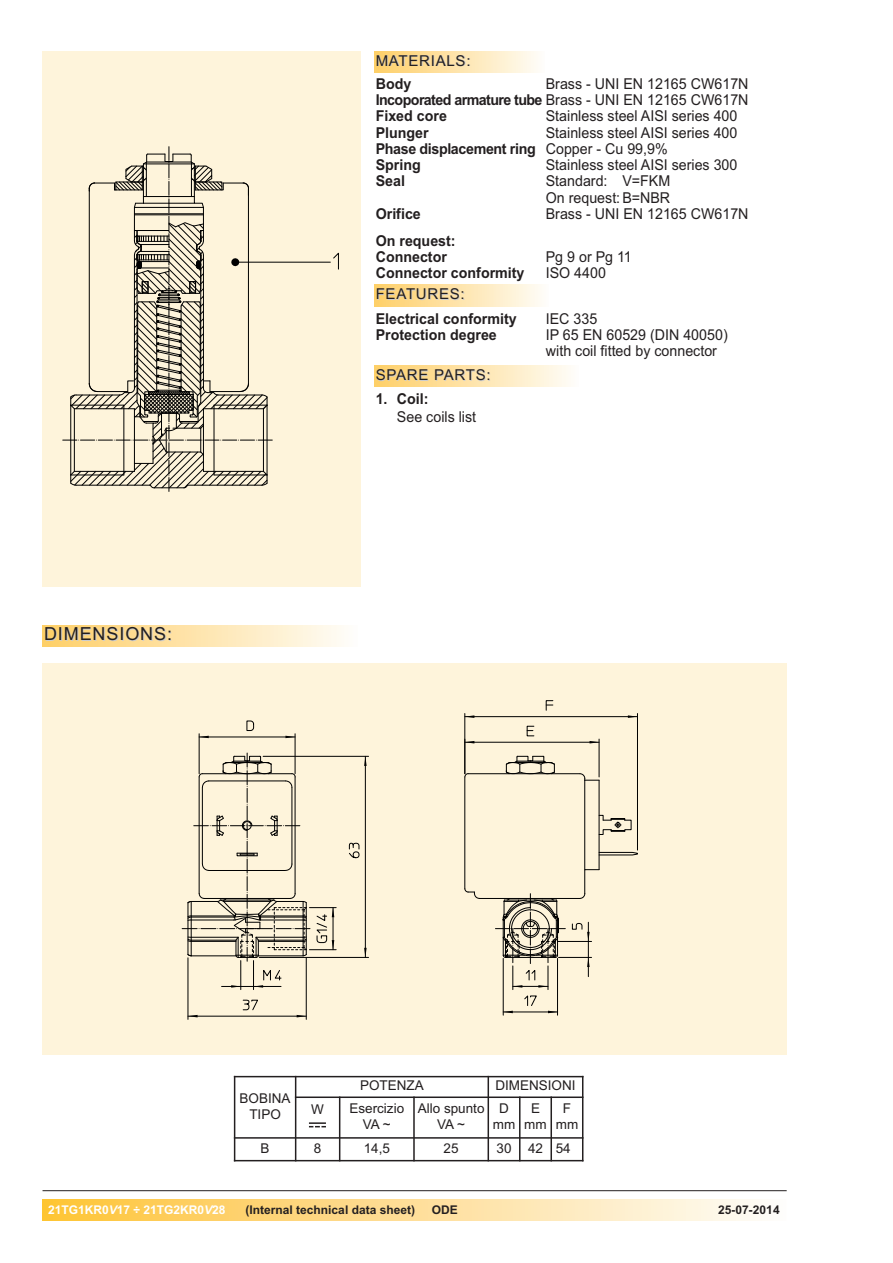
<style>
.page{position:relative;width:893px;height:1263px;background:#fff}
.page>*{position:absolute;margin:0;border:0;box-sizing:border-box;transform-origin:0 0}
.t1{font:18px "Arial";letter-spacing:.05em;color:#231f20}
.t2{font:15px/16.2px "Arial";color:#231f20;scale:.95 1}
.t3{font:700 15px/16.2px "Arial";color:#231f20;scale:.95 1}
.t4{font:15px "Arial";letter-spacing:.05em;color:#231f20}
.t5{font:13.5px/16.2px "Arial";color:#231f20;text-align:center}
.t6{font:700 12px "Arial";color:#231f20}
.t7{font:700 12px "Arial";color:#fff}
.s1{font-weight:700}
.s2{font-style:italic}
</style>
<div class="page">
<div style="left:43px;top:1199px;width:744px;height:21px;background:linear-gradient(to right,#fec338,#fefcfb)"></div>
<hr style="left:43px;top:1190px;width:744px;height:1px;background:#231f20">
<div style="left:43px;top:625px;width:314px;height:21px;background:linear-gradient(to right,#fece66,#fefdf9)"></div>
<div style="left:374px;top:51px;width:170px;height:21px;background:linear-gradient(to right,#fece67,#fefcf7)"></div>
<div style="left:43px;top:51px;width:318px;height:536px;background:#fef4db"></div>
<hr style="left:235px;top:262px;width:95px;height:1px;background:#000">
<svg style="left:63px;top:147px;width:209px;height:344px"></svg>
<svg style="left:333px;top:252px;width:6px;height:18px"></svg>
<div style="left:43px;top:663px;width:744px;height:391px;background:#fef4db"></div>
<hr style="left:599px;top:780px;width:1px;height:90px;background:#000">
<hr style="left:465px;top:777px;width:1px;height:112px;background:#000">
<hr style="left:479px;top:898px;width:101px;height:1px;background:#000">
<hr style="left:584px;top:780px;width:1px;height:90px;background:#000">
<hr style="left:468px;top:773px;width:112px;height:1px;background:#000">
<svg style="left:598px;top:852px;width:40px;height:3px"></svg>
<svg style="left:464px;top:773px;width:5px;height:4px"></svg>
<svg style="left:464px;top:888px;width:16px;height:11px"></svg>
<svg style="left:579px;top:773px;width:20px;height:8px"></svg>
<svg style="left:580px;top:869px;width:20px;height:30px"></svg>
<svg style="left:598px;top:815px;width:34px;height:20px"></svg>
<svg style="left:506px;top:755px;width:49px;height:19px"></svg>
<hr style="left:588px;top:941px;width:1px;height:36px;background:#000">
<hr style="left:557px;top:941px;width:35px;height:1px;background:#000">
<hr style="left:558px;top:957px;width:34px;height:1px;background:#000">
<svg style="left:587px;top:957px;width:3px;height:10px"></svg>
<svg style="left:572px;top:922px;width:18px;height:19px"></svg>
<hr style="left:503px;top:1012px;width:54px;height:1px;background:#000">
<hr style="left:557px;top:958px;width:1px;height:57px;background:#000">
<hr style="left:503px;top:958px;width:1px;height:57px;background:#000">
<svg style="left:503px;top:1011px;width:10px;height:2px"></svg>
<svg style="left:548px;top:1011px;width:9px;height:2px"></svg>
<svg style="left:524px;top:995px;width:13px;height:11px"></svg>
<hr style="left:188px;top:1016px;width:118px;height:1px;background:#000">
<hr style="left:188px;top:958px;width:1px;height:61px;background:#000">
<hr style="left:306px;top:958px;width:1px;height:61px;background:#000">
<svg style="left:297px;top:1015px;width:9px;height:2px"></svg>
<svg style="left:188px;top:1015px;width:10px;height:2px"></svg>
<svg style="left:243px;top:1000px;width:15px;height:10px"></svg>
<svg style="left:182px;top:753px;width:154px;height:236px"></svg>
<hr style="left:199px;top:737px;width:96px;height:1px;background:#000">
<hr style="left:199px;top:734px;width:1px;height:40px;background:#000">
<hr style="left:295px;top:734px;width:1px;height:40px;background:#000">
<svg style="left:199px;top:736px;width:10px;height:2px"></svg>
<svg style="left:285px;top:736px;width:10px;height:2px"></svg>
<svg style="left:246px;top:720px;width:8px;height:11px"></svg>
<hr style="left:365px;top:756px;width:1px;height:201px;background:#000">
<hr style="left:263px;top:756px;width:106px;height:1px;background:#000">
<hr style="left:259px;top:957px;width:110px;height:1px;background:#000">
<svg style="left:364px;top:756px;width:3px;height:10px"></svg>
<svg style="left:364px;top:948px;width:3px;height:9px"></svg>
<svg style="left:349px;top:843px;width:10px;height:15px"></svg>
<hr style="left:465px;top:742px;width:134px;height:1px;background:#000">
<hr style="left:599px;top:739px;width:1px;height:38px;background:#000">
<svg style="left:590px;top:741px;width:9px;height:2px"></svg>
<svg style="left:527px;top:726px;width:7px;height:10px"></svg>
<hr style="left:465px;top:716px;width:172px;height:1px;background:#000">
<hr style="left:465px;top:713px;width:1px;height:61px;background:#000">
<hr style="left:637px;top:713px;width:1px;height:137px;background:#000">
<svg style="left:465px;top:715px;width:9px;height:3px"></svg>
<svg style="left:628px;top:715px;width:9px;height:3px"></svg>
<svg style="left:546px;top:700px;width:7px;height:11px"></svg>
<svg style="left:495px;top:894px;width:70px;height:95px"></svg>
<div style="left:374px;top:285px;width:175px;height:21px;background:linear-gradient(to right,#fece66,#fefdf9)"></div>
<div style="left:374px;top:366px;width:204px;height:21px;background:linear-gradient(to right,#fece66,#fefcf8)"></div>
<hr style="left:234px;top:1076px;width:1px;height:85px;background:#231f20">
<hr style="left:295px;top:1076px;width:1px;height:85px;background:#231f20">
<hr style="left:339px;top:1096px;width:1px;height:65px;background:#231f20">
<hr style="left:413px;top:1096px;width:2px;height:65px;background:#231f20">
<hr style="left:488px;top:1076px;width:1px;height:85px;background:#231f20">
<hr style="left:519px;top:1096px;width:1px;height:65px;background:#231f20">
<hr style="left:550px;top:1096px;width:2px;height:65px;background:#231f20">
<hr style="left:582px;top:1076px;width:1px;height:85px;background:#231f20">
<hr style="left:234px;top:1076px;width:349px;height:1px;background:#231f20">
<hr style="left:295px;top:1096px;width:288px;height:2px;background:#231f20">
<hr style="left:234px;top:1137px;width:349px;height:2px;background:#231f20">
<hr style="left:234px;top:1160px;width:349px;height:1px;background:#231f20">
<svg style="left:309px;top:1122px;width:17px;height:5px"></svg>
<p class="t4" style="left:376px;top:52px;width:96px">MATERIALS:</p>
<p class="t2" style="left:376px;top:76px;width:394px;text-align:justify;text-indent:170px">Brass - UNI EN 12165 CW617N <span class="s1">Incoporated armature tube</span> Brass - UNI EN 12165 CW617N <span class="s1">Fixed core</span></p>
<p class="t3" style="left:376px;top:76px;width:39px">Body</p>
<p class="t2" style="left:546px;top:108px;width:203px">Stainless steel AISI series 400</p>
<p class="t2" style="left:376px;top:124px;width:382px;text-indent:170px">Stainless steel AISI series 400<br><span class="s1">Phase displacement ring</span> Copper - Cu 99,9%<br><span class="s1">Spring</span></p>
<p class="t3" style="left:376px;top:124px;width:57px">Plunger</p>
<p class="t2" style="left:546px;top:157px;width:203px">Stainless steel AISI series 300</p>
<p class="t3" style="left:376px;top:173px;width:32px">Seal</p>
<p class="t2" style="left:546px;top:173px;width:132px">Standard: V=FKM<br>On request:B=NBR</p>
<p class="t3" style="left:376px;top:206px;width:49px">Orifice</p>
<p class="t2" style="left:546px;top:206px;width:215px">Brass - UNI EN 12165 CW617N</p>
<p class="t3" style="left:376px;top:232px;width:86px">On request:<br>Connector</p>
<p class="t2" style="left:546px;top:248px;width:92px">Pg 9 or Pg 11</p>
<p class="t3" style="left:376px;top:265px;width:158px">Connector conformity</p>
<p class="t2" style="left:546px;top:265px;width:65px">ISO 4400</p>
<p class="t3" style="left:376px;top:310px;width:150px">Electrical conformity</p>
<p class="t2" style="left:546px;top:310px;width:56px">IEC 335</p>
<p class="t3" style="left:376px;top:327px;width:129px">Protection degree</p>
<p class="t2" style="left:546px;top:327px;width:193px">IP 65 EN 60529 (DIN 40050) with coil fitted by connector</p>
<p class="t4" style="left:376px;top:285px;width:91px">FEATURES:</p>
<p class="t1" style="left:44px;top:624px;width:130px">DIMENSIONS:</p>
<p class="t4" style="left:376px;top:366px;width:116px">SPARE PARTS:</p>
<p class="t3" style="left:376px;top:390px;width:57px">1. Coil:</p>
<p class="t2" style="left:397px;top:408px;width:85px">See coils list</p>
<p class="t5" style="left:240px;top:1090px;width:53px">BOBINA<br>TIPO</p>
<p class="t5" style="left:360px;top:1078px;width:65px">POTENZA</p>
<p class="t5" style="left:495px;top:1078px;width:82px">DIMENSIONI</p>
<p class="t5" style="left:311px;top:1101px;width:14px">W</p>
<p class="t5" style="left:349px;top:1100px;width:56px">Esercizio<br>VA ~</p>
<p class="t5" style="left:418px;top:1100px;width:68px">Allo spunto<br>VA ~</p>
<p class="t5" style="left:493px;top:1100px;width:24px">D mm</p>
<p class="t5" style="left:524px;top:1100px;width:24px">E mm</p>
<p class="t5" style="left:556px;top:1100px;width:24px">F mm</p>
<p class="t5" style="left:261px;top:1140px;width:11px">B</p>
<p class="t5" style="left:314px;top:1140px;width:9px">8</p>
<p class="t5" style="left:364px;top:1140px;width:28px">14,5</p>
<p class="t5" style="left:444px;top:1140px;width:17px">25</p>
<p class="t5" style="left:496px;top:1140px;width:76px">30 42 54</p>
<p class="t7" style="left:48px;top:1203px;width:179px">21TG1KR0<span class="s2">V</span>17 ÷ 21TG2KR0<span class="s2">V</span>28</p>
<p class="t6" style="left:246px;top:1203px;width:171px">(Internal technical data sheet)</p>
<p class="t6" style="left:432px;top:1203px;width:28px">ODE</p>
<p class="t6" style="left:718px;top:1203px;width:63px">25-07-2014</p>
</div>
